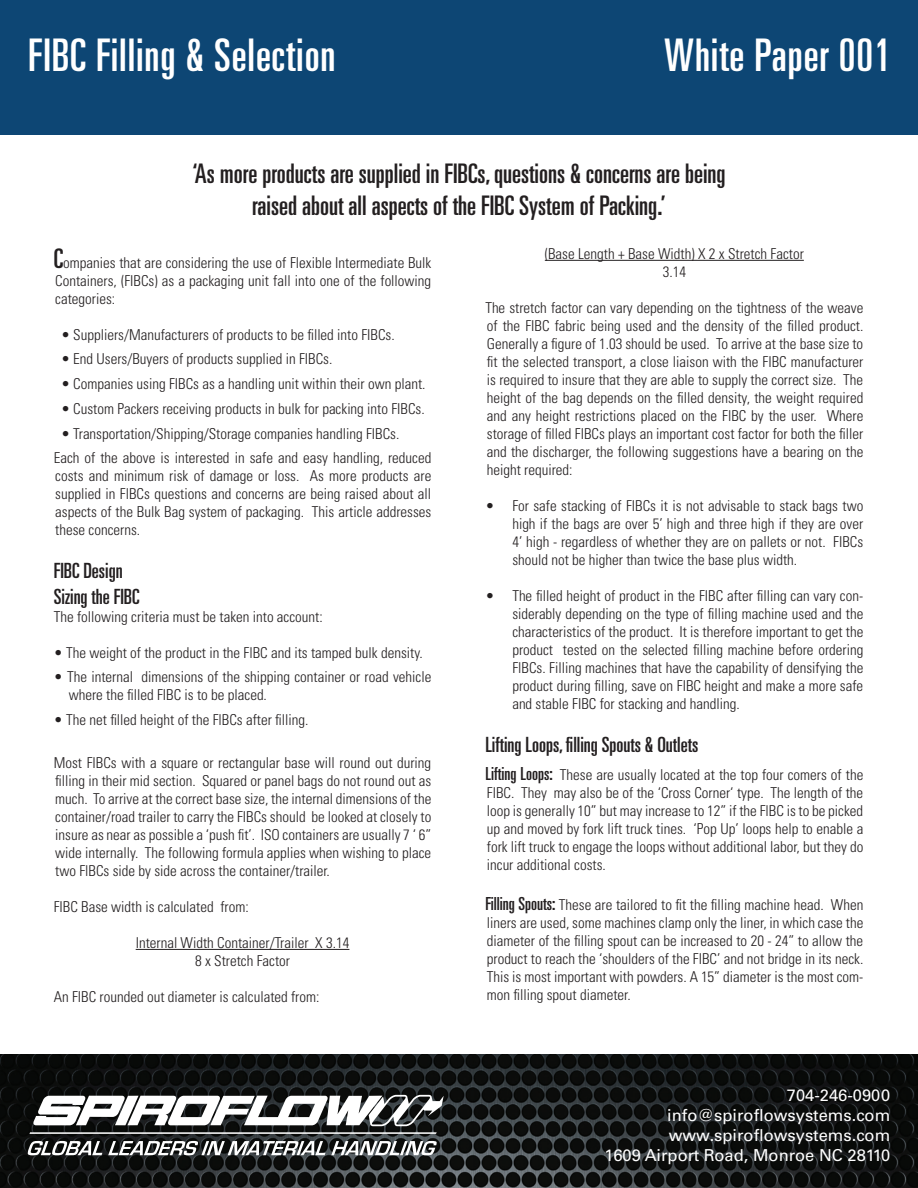
<style>
.page{position:relative;width:918px;height:1188px;background:#fff}
.page>*{position:absolute;margin:0;border:0;box-sizing:border-box;transform-origin:0 0}
.t1{font:ultra-condensed 45px "Univers LT Std";letter-spacing:.02em;color:#fff}
.t2{font:ultra-condensed 27px "Univers LT Std";color:#231f20}
.t3{font:ultra-condensed 21px "Univers LT Std";color:#231f20}
.t4{font:16.5px "Univers LT Std";color:#fff}
.t5{font:300 condensed 15px/18px "Univers LT Std";color:#231f20;text-align:justify}
.s1{font-weight:400;font-stretch:ultra-condensed;font-size:27px}
.s2{font-weight:400;font-stretch:ultra-condensed;font-size:18px}
</style>
<div class="page">
<div style="left:0;top:0;width:918px;height:135px;background:#0d4674"></div>
<img style="left:0;top:1054px;width:918px;height:134px">
<hr style="left:136px;top:949px;width:213px;height:1px;background:#231f20">
<hr style="left:545px;top:260px;width:259px;height:1px;background:#231f20">
<svg style="left:33px;top:1095px;width:411px;height:31px"></svg>
<svg style="left:28px;top:1141px;width:74px;height:14px"></svg>
<svg style="left:108px;top:1141px;width:217px;height:14px"></svg>
<svg style="left:331px;top:1141px;width:106px;height:14px"></svg>
<svg style="left:29px;top:1132px;width:408px;height:2px"></svg>
<p class="t1" style="left:28px;top:30px;width:309px">FIBC Filling &amp; Selection</p>
<p class="t1" style="left:664px;top:30px;width:228px">White Paper 001</p>
<p class="t2" style="left:192px;top:158px;width:535px">‘As more products are supplied in FIBCs, questions &amp; concerns are being</p>
<p class="t2" style="left:252px;top:190px;width:415px">raised about all aspects of the FIBC System of Packing.’</p>
<p class="t5" style="left:54px;top:253px;width:379px"><span class="s1">C</span>ompanies that are considering the use of Flexible Intermediate Bulk Containers, (FIBCs) as a packaging unit fall into one of the following categories:</p>
<p class="t5" style="left:61px;top:325px;width:335px">• Suppliers/Manufacturers of products to be filled into FIBCs.</p>
<p class="t5" style="left:61px;top:350px;width:273px">• End Users/Buyers of products supplied in FIBCs.</p>
<p class="t5" style="left:61px;top:375px;width:366px">• Companies using FIBCs as a handling unit within their own plant.</p>
<p class="t5" style="left:61px;top:399px;width:365px">• Custom Packers receiving products in bulk for packing into FIBCs.</p>
<p class="t5" style="left:61px;top:424px;width:340px">• Transportation/Shipping/Storage companies handling FIBCs.</p>
<p class="t5" style="left:54px;top:449px;width:379px">Each of the above is interested in safe and easy handling, reduced costs and minimum risk of damage or loss. As more products are supplied in FlBCs questions and concerns are being raised about all aspects of the Bulk Bag system of packaging. This article addresses these concerns.</p>
<p class="t3" style="left:54px;top:559px;width:70px">FIBC Design</p>
<p class="t3" style="left:54px;top:584px;width:87px">Sizing the FIBC</p>
<p class="t5" style="left:54px;top:607px;width:271px">The following criteria must be taken into account:</p>
<p class="t5" style="left:54px;top:643px;width:370px">• The weight of the product in the FlBC and its tamped bulk density.</p>
<p class="t5" style="left:69px;top:668px;width:364px;text-indent:-15px">• The internal dimensions of the shipping container or road vehicle where the filled FIBC is to be placed.</p>
<p class="t5" style="left:54px;top:711px;width:256px">• The net filled height of the FlBCs after filling.</p>
<p class="t5" style="left:54px;top:754px;width:379px">Most FIBCs with a square or rectangular base will round out during filling in their mid section. Squared or panel bags do not round out as much. To arrive at the correct base size, the internal dimensions of the container/road trailer to carry the FIBCs should be looked at closely to insure as near as possible a ‘push fit’. ISO containers are usually 7 ‘ 6” wide internally. The following formula applies when wishing to place two FlBCs side by side across the container/trailer.</p>
<p class="t5" style="left:54px;top:898px;width:196px">FIBC Base width is calculated from:</p>
<p class="t5" style="left:136px;top:934px;width:215px">Internal Width Container/Trailer X 3.14</p>
<p class="t5" style="left:195px;top:952px;width:96px">8 x Stretch Factor</p>
<p class="t5" style="left:54px;top:988px;width:267px">An FIBC rounded out diameter is calculated from:</p>
<p class="t5" style="left:545px;top:245px;width:261px">(Base Length + Base Width) X 2 x Stretch Factor</p>
<p class="t5" style="left:663px;top:263px;width:25px">3.14</p>
<p class="t5" style="left:485px;top:299px;width:380px">The stretch factor can vary depending on the tightness of the weave of the FIBC fabric being used and the density of the filled product.<br>Generally a figure of 1.03 should be used. To arrive at the base size to fit the selected transport, a close liaison with the FIBC manufacturer is required to insure that they are able to supply the correct size. The height of the bag depends on the filled density, the weight required and any height restrictions placed on the FlBC by the user. Where storage of filled FIBCs plays an important cost factor for both the filler and the discharger, the following suggestions have a bearing on the height required:</p>
<p class="t5" style="left:512px;top:497px;width:353px;text-indent:-27px">• For safe stacking of FIBCs it is not advisable to stack bags two high if the bags are over 5’ high and three high if they are over 4’ high - regardless of whether they are on pallets or not. FIBCs should not be higher than twice the base plus width.</p>
<p class="t5" style="left:512px;top:587px;width:353px;text-indent:-27px">• The filled height of product in the FIBC after filling can vary con&shy;siderably depending on the type of filling machine used and the characteristics of the product. It is therefore important to get the product tested on the selected filling machine before ordering FlBCs. Filling machines that have the capability of densifying the product during filling, save on FIBC height and make a more safe and stable FIBC for stacking and handling.</p>
<p class="t3" style="left:485px;top:733px;width:214px">Lifting Loops, filling Spouts &amp; Outlets</p>
<p class="t5" style="left:485px;top:766px;width:380px"><span class="s2">Lifting Loops:</span> These are usually located at the top four comers of the FIBC. They may also be of the ‘Cross Corner‘ type. The length of the loop is generally 10” but may increase to 12” if the FlBC is to be picked up and moved by fork lift truck tines. ‘Pop Up’ loops help to enable a fork lift truck to engage the loops without additional labor, but they do incur additional costs.</p>
<p class="t5" style="left:485px;top:896px;width:380px"><span class="s2">Filling Spouts:</span> These are tailored to fit the filling machine head. When liners are used, some machines clamp only the liner, in which case the diameter of the filling spout can be increased to 20 - 24” to allow the product to reach the ‘shoulders of the FIBC’ and not bridge in its neck.<br>This is most important with powders. A 15” diameter is the most com&shy;mon filling spout diameter.</p>
<p class="t4" style="left:787px;top:1086px;width:105px">704-246-0900</p>
<p class="t4" style="left:667px;top:1105px;width:224px">info@spiroflowsystems.com</p>
<p class="t4" style="left:669px;top:1125px;width:223px">www.spiroflowsystems.com</p>
<p class="t4" style="left:605px;top:1145px;width:287px">1609 Airport Road, Monroe NC 28110</p>
</div>
